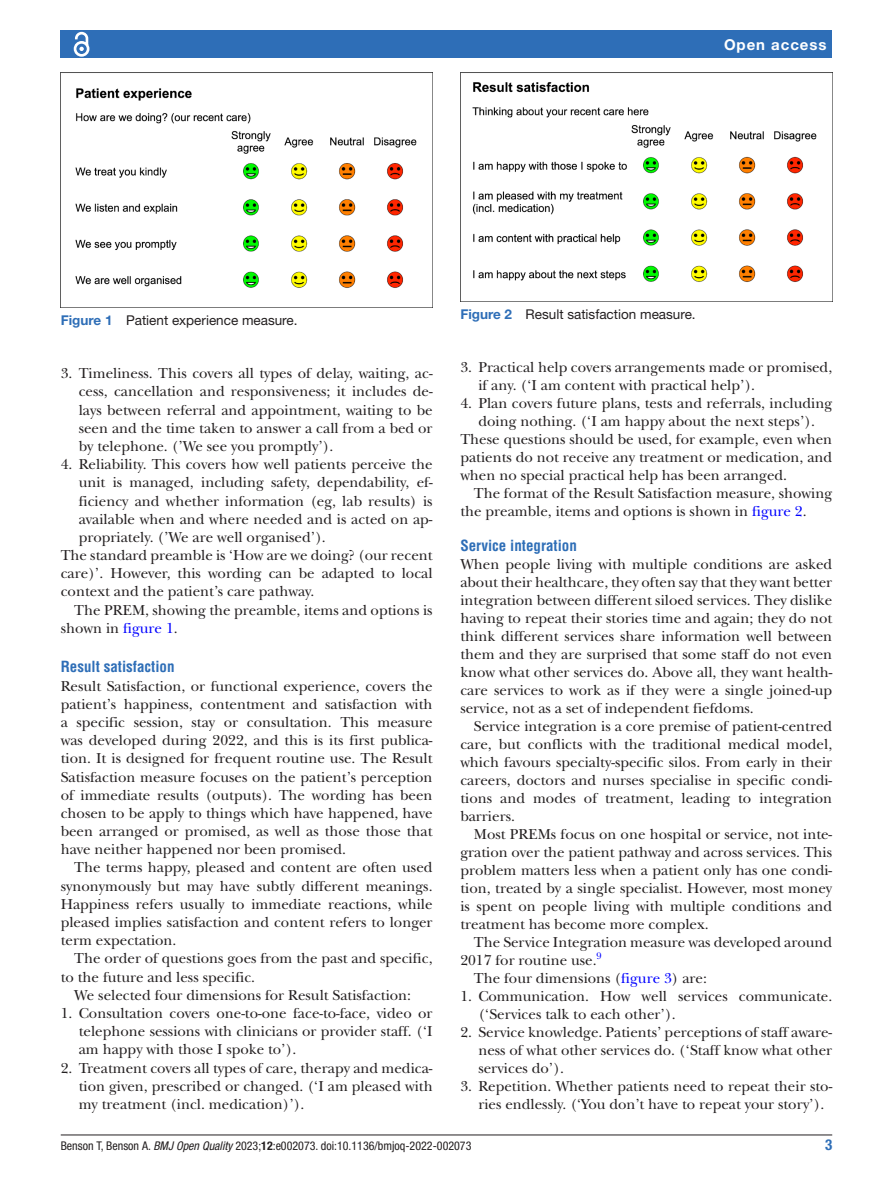
<style>
.page{position:relative;width:893px;height:1191px;background:#fff}
.page>*{position:absolute;margin:0;border:0;box-sizing:border-box;transform-origin:0 0}
.t1{font:15px/18px "New Baskerville";color:#231f20;text-align:justify}
.t2{font:700 condensed 15px "Helvetica LT Std";color:#2e6eb7}
.t3{font:700 15px "Helvetica Neue LT Std";letter-spacing:.065em;color:#fff}
.t4{font:700 condensed 15px "Helvetica Neue LT Std";color:#2e6eb7}
.t5{font:13.5px "Helvetica Neue LT Std";color:#231f20}
.t6{font:condensed 12px "Helvetica Neue LT Std";color:#231f20}
.t7{font:9.9px "New Baskerville";color:#00f}
.s1{font-weight:700;color:#2e6eb7}
.s2{color:#00f}
.s3{font-style:italic}
.s4{font-weight:700}
</style>
<div class="page">
<hr style="left:61px;top:1134px;width:771px;height:1px;background:#231f20">
<div style="left:61px;top:31px;width:771px;height:27px;background:#2e6eb7"></div>
<svg style="left:73px;top:31px;width:17px;height:26px"></svg>
<img style="left:75px;top:73px;width:358px;height:234px">
<img style="left:460px;top:73px;width:357px;height:228px">
<p class="t3" style="left:724px;top:35px;width:104px">Open access</p>
<p class="t5" style="left:61px;top:312px;width:238px"><span class="s1">Figure 1</span> Patient experience measure.</p>
<p class="t5" style="left:460px;top:306px;width:237px"><span class="s1">Figure 2</span> Result satisfaction measure.</p>
<p class="t1" style="left:79px;top:364px;width:355px;text-indent:-18px">3. Timeliness. This covers all types of delay, waiting, ac&shy;cess, cancellation and responsiveness; it includes de&shy;lays between referral and appointment, waiting to be seen and the time taken to answer a call from a bed or by telephone. (’We see you promptly’).</p>
<p class="t1" style="left:61px;top:455px;width:373px">4. Reliability. This covers how well patients perceive the</p>
<p class="t1" style="left:79px;top:473px;width:355px">unit is managed, including safety, dependability, ef-</p>
<p class="t1" style="left:79px;top:492px;width:355px">ficiency and whether information (eg, lab results) is</p>
<p class="t1" style="left:79px;top:510px;width:355px">available when and where needed and is acted on ap-</p>
<p class="t1" style="left:79px;top:528px;width:249px">propriately. (’We are well organised’).</p>
<p class="t1" style="left:61px;top:546px;width:373px">The standard preamble is ‘How are we doing? (our recent</p>
<p class="t1" style="left:61px;top:564px;width:373px">care)’. However, this wording can be adapted to local</p>
<p class="t1" style="left:61px;top:582px;width:255px">context and the patient’s care pathway.</p>
<p class="t1" style="left:74px;top:601px;width:360px">The PREM, showing the preamble, items and options is</p>
<p class="t1" style="left:61px;top:619px;width:118px">shown in <span class="s2">figure 1</span>.</p>
<p class="t2" style="left:61px;top:657px;width:115px">Result satisfaction</p>
<p class="t1" style="left:61px;top:676px;width:373px">Result Satisfaction, or functional experience, covers the patient’s happiness, contentment and satisfaction with a specific session, stay or consultation. This measure was developed during 2022, and this is its first publica&shy;tion. It is designed for frequent routine use. The Result Satisfaction measure focuses on the patient’s perception of immediate results (outputs). The wording has been chosen to be apply to things which have happened, have been arranged or promised, as well as those those that have neither happened nor been promised.</p>
<p class="t1" style="left:61px;top:858px;width:373px;text-indent:14px">The terms happy, pleased and content are often used synonymously but may have subtly different meanings.<br>Happiness refers usually to immediate reactions, while pleased implies satisfaction and content refers to longer term expectation.</p>
<p class="t1" style="left:61px;top:949px;width:373px;text-indent:14px">The order of questions goes from the past and specific, to the future and less specific.</p>
<p class="t1" style="left:74px;top:986px;width:338px">We selected four dimensions for Result Satisfaction:</p>
<p class="t1" style="left:79px;top:1004px;width:355px;text-indent:-18px">1. Consultation covers one-to-one face-to-face, video or telephone sessions with clinicians or provider staff. (‘I am happy with those I spoke to’).</p>
<p class="t1" style="left:79px;top:1058px;width:355px;text-indent:-18px">2. Treatment covers all types of care, therapy and medica&shy;tion given, prescribed or changed. (‘I am pleased with my treatment (incl. medication)’).</p>
<p class="t1" style="left:478px;top:358px;width:355px;text-indent:-18px">3. Practical help covers arrangements made or promised, if any. (‘I am content with practical help’).</p>
<p class="t1" style="left:460px;top:394px;width:373px">4. Plan covers future plans, tests and referrals, including</p>
<p class="t1" style="left:478px;top:412px;width:338px">doing nothing. (‘I am happy about the next steps’).</p>
<p class="t1" style="left:460px;top:430px;width:373px">These questions should be used, for example, even when</p>
<p class="t1" style="left:460px;top:448px;width:373px">patients do not receive any treatment or medication, and</p>
<p class="t1" style="left:460px;top:466px;width:328px">when no special practical help has been arranged.</p>
<p class="t1" style="left:474px;top:484px;width:360px">The format of the Result Satisfaction measure, showing</p>
<p class="t1" style="left:460px;top:502px;width:348px">the preamble, items and options is shown in <span class="s2">figure 2</span>.</p>
<p class="t2" style="left:460px;top:536px;width:118px">Service integration</p>
<p class="t1" style="left:460px;top:555px;width:373px">When people living with multiple conditions are asked about their healthcare, they often say that they want better integration between different siloed services. They dislike having to repeat their stories time and again; they do not think different services share information well between them and they are surprised that some staff do not even know what other services do. Above all, they want health&shy;care services to work as if they were a single joined-up service, not as a set of independent fiefdoms.</p>
<p class="t1" style="left:460px;top:717px;width:373px;text-indent:14px">Service integration is a core premise of patient-centred care, but conflicts with the traditional medical model, which favours specialty-specific silos. From early in their careers, doctors and nurses specialise in specific condi&shy;tions and modes of treatment, leading to integration barriers.</p>
<p class="t1" style="left:460px;top:825px;width:373px;text-indent:14px">Most PREMs focus on one hospital or service, not inte&shy;gration over the patient pathway and across services. This problem matters less when a patient only has one condi&shy;tion, treated by a single specialist. However, most money is spent on people living with multiple conditions and treatment has become more complex.</p>
<p class="t1" style="left:460px;top:933px;width:373px;text-indent:14px">The Service Integration measure was developed around<br>2017 for routine use.</p>
<p class="t7" style="left:597px;top:949px;width:7px">9</p>
<p class="t1" style="left:474px;top:969px;width:235px">The four dimensions (<span class="s2">figure 3</span>) are:</p>
<p class="t1" style="left:478px;top:987px;width:355px;text-indent:-18px">1. Communication. How well services communicate. (‘Services talk to each other’).</p>
<p class="t1" style="left:478px;top:1023px;width:355px;text-indent:-18px">2. Service knowledge. Patients’ perceptions of staff aware&shy;ness of what other services do. (‘Staff know what other services do’).</p>
<p class="t1" style="left:478px;top:1077px;width:355px;text-indent:-18px">3. Repetition. Whether patients need to repeat their sto&shy;ries endlessly. (‘You don’t have to repeat your story’).</p>
<p class="t6" style="left:61px;top:1138px;width:412px">Benson T, Benson A. <span class="s3">BMJ Open Quality</span> 2023;<span class="s4">12</span>:e002073. doi:10.1136/bmjoq-2022-002073</p>
<p class="t4" style="left:825px;top:1135px;width:9px">3</p>
</div>
